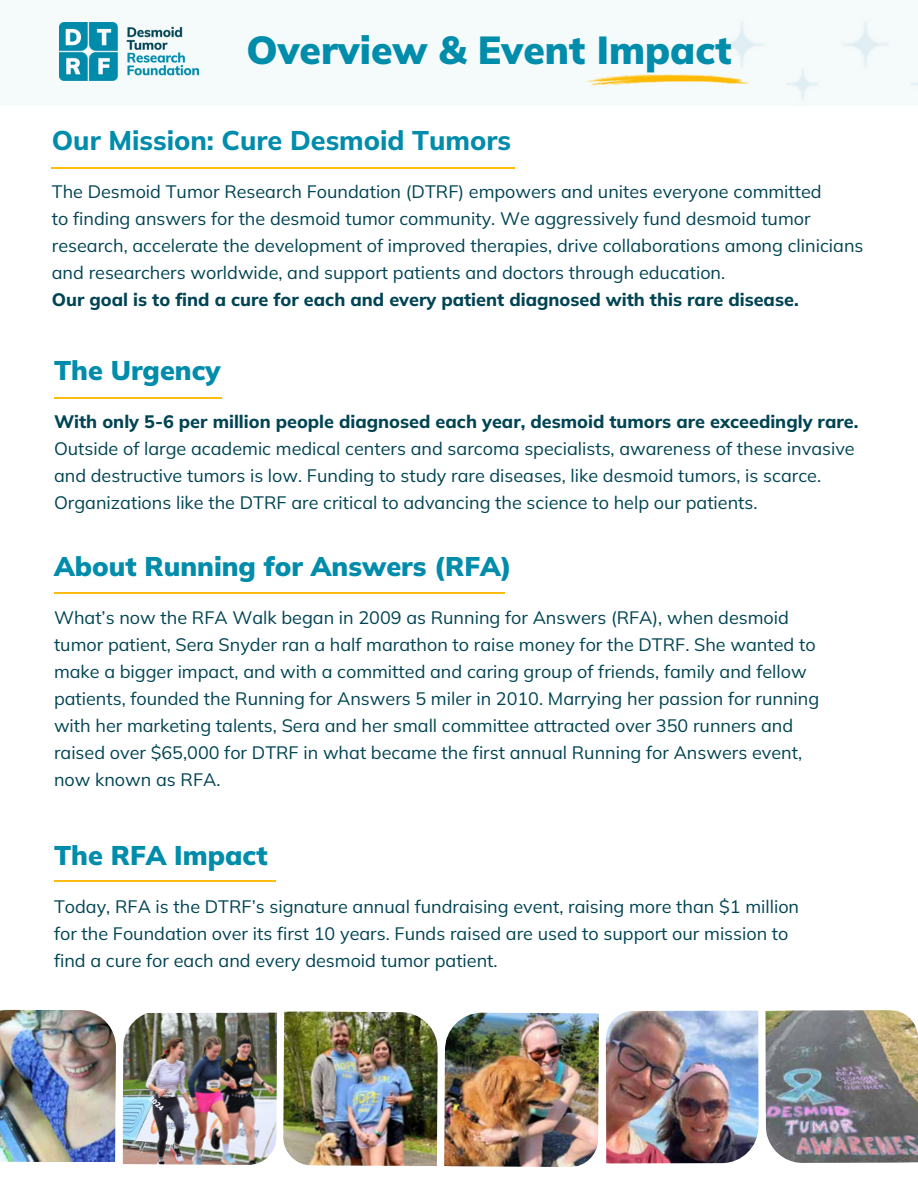
<style>
.page{position:relative;width:918px;height:1188px;background:#fff}
.page>*{position:absolute;margin:0;border:0;box-sizing:border-box;transform-origin:0 0}
.t1{font:900 39px "Mulish";color:#008cab}
.t2{font:900 27px "Mulish";color:#008cab}
.t3{font:800 27px "Mulish";color:#008cab}
.t4{font:18px/27px "Mulish";color:#004453}
.t5{font:800 18px "Mulish";color:#004453}
.t6{font:900 7.2px "Mulish";color:#fff}
</style>
<div class="page">
<hr style="left:54px;top:397px;width:167px;height:2px;background:#febc10">
<hr style="left:52px;top:167px;width:463px;height:1px;background:#febc10">
<hr style="left:54px;top:592px;width:450px;height:1px;background:#febc10">
<div style="left:717px;top:0;width:201px;height:105px;background:#f5fafb"></div>
<img style="left:586px;top:70px;width:166px;height:22px">
<img style="left:59px;top:22px;width:140px;height:59px">
<img style="left:765px;top:1010px;width:153px;height:153px">
<img style="left:606px;top:1011px;width:153px;height:152px">
<img style="left:122px;top:1012px;width:155px;height:153px">
<img style="left:0;top:1009px;width:116px;height:153px">
<img style="left:444px;top:1013px;width:155px;height:154px">
<img style="left:283px;top:1012px;width:155px;height:153px">
<hr style="left:54px;top:880px;width:221px;height:2px;background:#febc10">
<h1 class="t1" style="left:246px;top:25px;width:487px">Overview &amp; Event Impact</h1>
<h2 class="t3" style="left:52px;top:123px;width:461px">Our Mission: Cure Desmoid Tumors</h2>
<p class="t4" style="left:52px;top:178px;width:813px">The Desmoid Tumor Research Foundation (DTRF) empowers and unites everyone committed<br>to finding answers for the desmoid tumor community. We aggressively fund desmoid tumor research, accelerate the development of improved therapies, drive collaborations among clinicians and researchers worldwide, and support patients and doctors through education.</p>
<p class="t5" style="left:52px;top:288px;width:748px">Our goal is to find a cure for each and every patient diagnosed with this rare disease.</p>
<h2 class="t2" style="left:54px;top:353px;width:168px">The Urgency</h2>
<p class="t5" style="left:54px;top:410px;width:806px">With only 5-6 per million people diagnosed each year, desmoid tumors are exceedingly rare.</p>
<p class="t4" style="left:54px;top:435px;width:802px">Outside of large academic medical centers and sarcoma specialists, awareness of these invasive and destructive tumors is low. Funding to study rare diseases, like desmoid tumors, is scarce.<br>Organizations like the DTRF are critical to advancing the science to help our patients.</p>
<h2 class="t2" style="left:54px;top:549px;width:459px">About Running for Answers (RFA)</h2>
<p class="t4" style="left:54px;top:604px;width:767px">What’s now the RFA Walk began in 2009 as Running for Answers (RFA), when desmoid tumor patient, Sera Snyder ran a half marathon to raise money for the DTRF. She wanted to make a bigger impact, and with a committed and caring group of friends, family and fellow patients, founded the Running for Answers 5 miler in 2010. Marrying her passion for running with her marketing talents, Sera and her small committee attracted over 350 runners and raised over $65,000 for DTRF in what became the first annual Running for Answers event, now known as RFA.</p>
<h2 class="t2" style="left:54px;top:838px;width:215px">The RFA Impact</h2>
<p class="t4" style="left:54px;top:893px;width:747px">Today, RFA is the DTRF’s signature annual fundraising event, raising more than $1 million for the Foundation over its first 10 years. Funds raised are used to support our mission to find a cure for each and every desmoid tumor patient.</p>
<p class="t6" style="left:154px;top:1093px;width:19px;rotate:44deg">2024</p>
</div>
